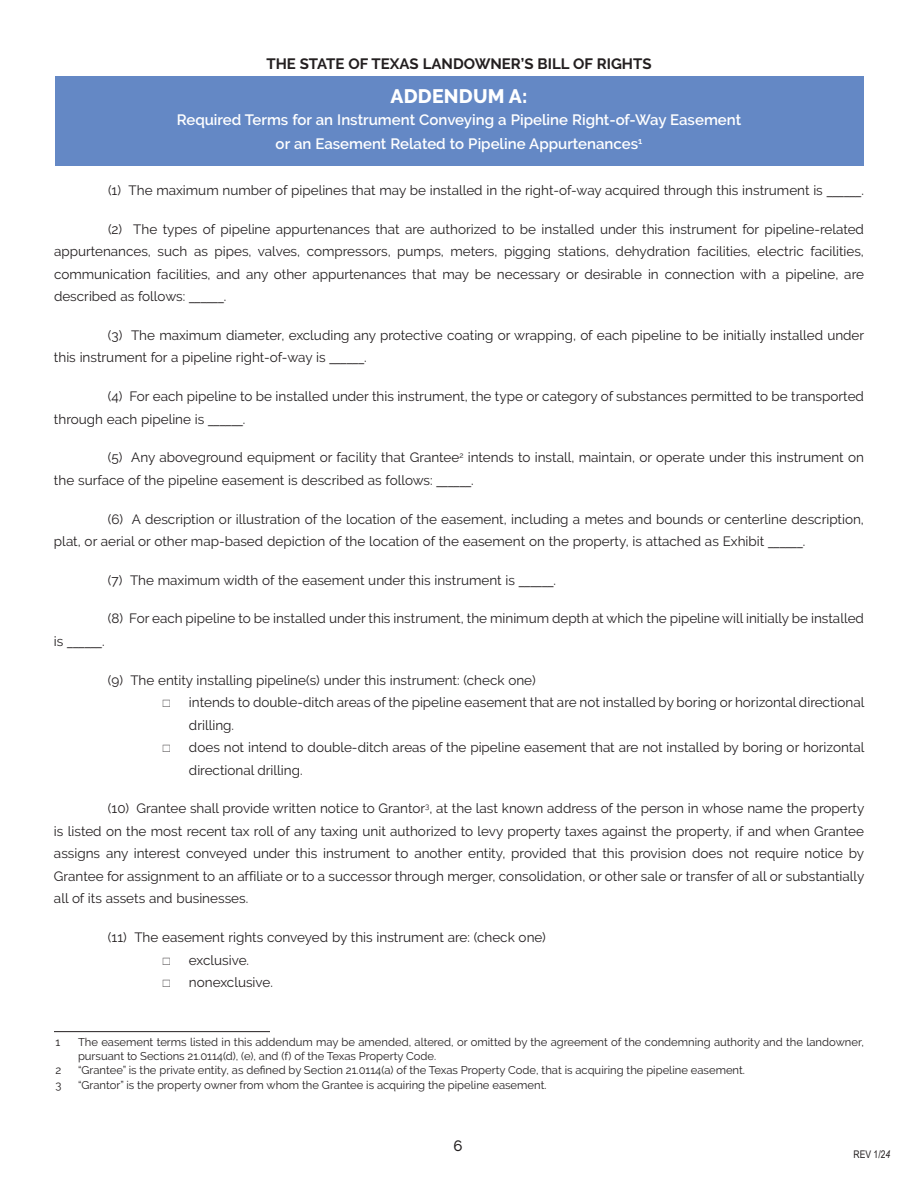
<style>
.page{position:relative;width:918px;height:1188px;background:#fff}
.page>*{position:absolute;margin:0;border:0;box-sizing:border-box;transform-origin:0 0}
.Heading_Large{font:800 19.5px "Raleway";letter-spacing:.01em;color:#fff}
.t1{font:600 15px "Raleway";color:#fff}
.t2{font:700 15px "Raleway";color:#231f20}
.t3{font:500 15px "Raleway";color:#231f20}
.Addendum-_paragraph{font:13.5px/22.5px "Raleway";color:#231f20}
.Addendum-_paragraph-2{font:600 13.5px "Open Sans";color:#231f20}
.Footnotes{font:11.25px/14.2px "Raleway";color:#231f20}
.t4{font:10.5px "Arial Narrow";color:#231f20}
.s1{font-family:"Open Sans";font-weight:600}
.s2{font-family:"Raleway";font-weight:400}
.s3{font-style:italic}
</style>
<div class="page">
<div style="left:55px;top:76px;width:809px;height:90px;background:#6488c5"></div>
<hr style="left:54px;top:1031px;width:216px;height:1px;background:#231f20">
<p class="t2" style="left:266px;top:55px;width:387px">THE STATE OF TEXAS LANDOWNER’S BILL OF RIGHTS</p>
<p class="Heading_Large" style="left:390px;top:85px;width:139px">ADDENDUM A:</p>
<p class="t1" style="left:177px;top:111px;width:566px">Required Terms for an Instrument Conveying a Pipeline Right-of-Way Easement</p>
<p class="t1" style="left:276px;top:135px;width:368px">or an Easement Related to Pipeline Appurtenances<sup>1</sup></p>
<p class="Addendum-_paragraph" style="left:108px;top:179px;width:757px">(1) The maximum number of pipelines that may be installed in the right-of-way acquired through this instrument is <span class="s1">______</span>.</p>
<p class="Addendum-_paragraph" style="left:54px;top:218px;width:812px;text-align:justify;text-indent:54px">(2) The types of pipeline appurtenances that are authorized to be installed under this instrument for pipeline-related appurtenances, such as pipes, valves, compressors, pumps, meters, pigging stations, dehydration facilities, electric facilities, communication facilities, and any other appurtenances that may be necessary or desirable in connection with a pipeline, are described as follows: <span class="s1">______</span>.</p>
<p class="Addendum-_paragraph" style="left:54px;top:324px;width:812px;text-indent:54px">(3) The maximum diameter, excluding any protective coating or wrapping, of each pipeline to be initially installed under this instrument for a pipeline right-of-way is <span class="s1">______</span>.</p>
<p class="Addendum-_paragraph" style="left:54px;top:385px;width:812px;text-indent:54px">(4) For each pipeline to be installed under this instrument, the type or category of substances permitted to be transported through each pipeline is <span class="s1">______</span>.</p>
<p class="Addendum-_paragraph" style="left:54px;top:446px;width:811px;text-indent:54px">(5) Any aboveground equipment or facility that Grantee<sup>2</sup> intends to install, maintain, or operate under this instrument on the surface of the pipeline easement is described as follows: <span class="s1">______</span>.</p>
<p class="Addendum-_paragraph" style="left:54px;top:508px;width:812px;text-indent:54px">(6) A description or illustration of the location of the easement, including a metes and bounds or centerline description, plat, or aerial or other map-based depiction of the location of the easement on the property, is attached as Exhibit <span class="s1">______</span>.</p>
<p class="Addendum-_paragraph" style="left:108px;top:569px;width:450px">(7) The maximum width of the easement under this instrument is <span class="s1">______</span>.</p>
<p class="Addendum-_paragraph" style="left:108px;top:607px;width:758px">(8) For each pipeline to be installed under this instrument, the minimum depth at which the pipeline will initially be installed</p>
<p class="Addendum-_paragraph-2" style="left:54px;top:632px;width:52px"><span class="s2">is</span> ______<span class="s2">.</span></p>
<p class="Addendum-_paragraph" style="left:108px;top:669px;width:429px">(9) The entity installing pipeline(s) under this instrument: (check one)</p>
<p class="Addendum-_paragraph" style="left:189px;top:691px;width:677px">intends to double-ditch areas of the pipeline easement that are not installed by boring or horizontal directional drilling.</p>
<p class="Addendum-_paragraph" style="left:189px;top:736px;width:677px">does not intend to double-ditch areas of the pipeline easement that are not installed by boring or horizontal directional drilling.</p>
<p class="Addendum-_paragraph" style="left:54px;top:797px;width:812px;text-align:justify;text-indent:54px">(10) Grantee shall provide written notice to Grantor<sup>3</sup>, at the last known address of the person in whose name the property is listed on the most recent tax roll of any taxing unit authorized to levy property taxes against the property, if and when Grantee assigns any interest conveyed under this instrument to another entity, provided that this provision does not require notice by Grantee for assignment to an affiliate or to a successor through merger, consolidation, or other sale or transfer of all or substantially all of its assets and businesses.</p>
<p class="Addendum-_paragraph" style="left:108px;top:926px;width:439px">(11) The easement rights conveyed by this instrument are: (check one)</p>
<p class="Addendum-_paragraph" style="left:189px;top:949px;width:62px">exclusive.</p>
<p class="Addendum-_paragraph" style="left:189px;top:971px;width:85px">nonexclusive.</p>
<p class="Footnotes" style="left:56px;top:1035px;width:6px">1</p>
<p class="Footnotes" style="left:78px;top:1035px;width:787px">The easement terms listed in this addendum may be amended, altered, or omitted by the agreement of the condemning authority and the landowner, pursuant to Sections 21.0114(d), (e), and (f) of the Texas Property Code.</p>
<p class="Footnotes" style="left:56px;top:1063px;width:7px">2</p>
<p class="Footnotes" style="left:78px;top:1063px;width:669px">“Grantee” is the private entity, as defined by Section 21.0114(a) of the Texas Property Code, that is acquiring the pipeline easement.</p>
<p class="Footnotes" style="left:56px;top:1078px;width:8px">3</p>
<p class="Footnotes" style="left:78px;top:1078px;width:470px">“Grantor” is the property owner from whom the Grantee is acquiring the pipeline easement.</p>
<p class="t3" style="left:453px;top:1137px;width:11px">6</p>
<p class="t4" style="left:853px;top:1146px;width:38px">REV 1/2<span class="s3">4</span></p>
</div>
